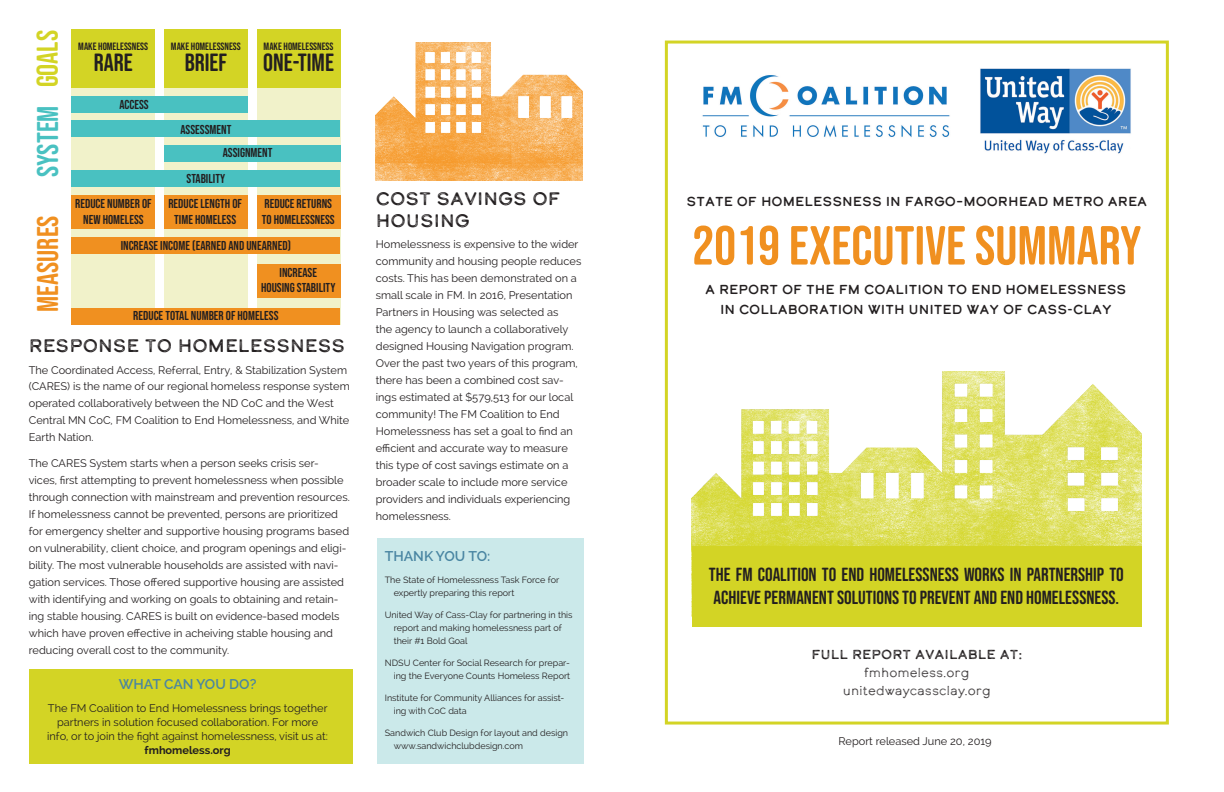
<style>
.page{position:relative;width:1224px;height:792px;background:#fff}
.page>*{position:absolute;margin:0;border:0;box-sizing:border-box;transform-origin:0 0}
.t1{font:55px "Bebas Neue Semi Rounded";color:#f09020}
.t2{font:30px "Bebas Neue Semi Rounded";color:#49c1c1}
.t3{font:30px "Bebas Neue Semi Rounded";color:#f09020}
.t4{font:24.9px "Bebas Neue Semi Rounded";color:#231f20}
.t5{font:19px/22.8px "Bebas Neue Semi Rounded";color:#231f20}
.t6{font:18px/22px "Calder Dark Grit";color:#231f20}
.t7{font:600 14px "Raleway";color:#4985a2}
.t8{font:13px/20px "Calder Dark";color:#231f20;text-align:center}
.t9{font:13px/18px "Calder LC Grit";color:#231f20;text-align:center}
.t10{font:13px "Calder Dark Grit";color:#231f20}
.t11{font:12.9px/15.5px "Bebas Neue Semi Rounded";color:#231f20;text-align:center}
.t12{font:11px/17px "Raleway";color:#231f20}
.t13{font:700 11px "Raleway";color:#231f20}
.t14{font:10.6px "Bebas Neue Semi Rounded";color:#231f20}
.t15{font:9px/13px "Raleway";color:#231f20}
.s1{color:#d3d425}
</style>
<div class="page">
<img style="left:376px;top:43px;width:206px;height:138px">
<div style="left:29px;top:669px;width:323px;height:95px;background:#d3d425"></div>
<div style="left:377px;top:538px;width:206px;height:226px;background:#cbe9ea"></div>
<div style="left:72px;top:87px;width:83px;height:238px;background:#f1f2ca"></div>
<div style="left:164px;top:87px;width:84px;height:238px;background:#f1f2ca"></div>
<div style="left:257px;top:87px;width:83px;height:238px;background:#f1f2ca"></div>
<div style="left:72px;top:29px;width:83px;height:58px;background:#d3d425"></div>
<div style="left:72px;top:96px;width:176px;height:16px;background:#49c1c1"></div>
<div style="left:72px;top:121px;width:268px;height:16px;background:#49c1c1"></div>
<div style="left:164px;top:146px;width:176px;height:16px;background:#49c1c1"></div>
<div style="left:72px;top:171px;width:268px;height:16px;background:#49c1c1"></div>
<div style="left:72px;top:237px;width:268px;height:17px;background:#f09020"></div>
<div style="left:72px;top:308px;width:268px;height:17px;background:#f09020"></div>
<div style="left:72px;top:195px;width:83px;height:34px;background:#f09020"></div>
<div style="left:164px;top:195px;width:84px;height:34px;background:#f09020"></div>
<div style="left:257px;top:195px;width:83px;height:34px;background:#f09020"></div>
<div style="left:164px;top:29px;width:84px;height:58px;background:#d3d425"></div>
<div style="left:257px;top:29px;width:83px;height:58px;background:#d3d425"></div>
<div style="left:257px;top:264px;width:83px;height:33px;background:#f09020"></div>
<img style="left:692px;top:372px;width:450px;height:175px">
<img style="left:980px;top:68px;width:151px;height:86px">
<div style="left:692px;top:547px;width:450px;height:80px;background:#d3d425"></div>
<div style="left:665px;top:41px;width:504px;height:684px;border:3px solid #d3d425"></div>
<img style="left:702px;top:75px;width:248px;height:62px">
<h2 class="t2" style="left:31px;top:177px;width:148px;rotate:-90deg">SYSTEM <span class="s1">GOALS</span></h2>
<p class="t14" style="left:78px;top:40px;width:71px">MAKE HOMELESSNESS</p>
<h3 class="t4" style="left:94px;top:49px;width:41px">RARE</h3>
<p class="t11" style="left:119px;top:96px;width:31px">ACCESS</p>
<p class="t14" style="left:171px;top:40px;width:71px">MAKE HOMELESSNESS</p>
<h3 class="t4" style="left:185px;top:49px;width:44px">BRIEF</h3>
<p class="t14" style="left:264px;top:40px;width:71px">MAKE HOMELESSNESS</p>
<h3 class="t4" style="left:263px;top:49px;width:72px">ONE-TIME</h3>
<p class="t11" style="left:223px;top:118px;width:51px;line-height:23.5px;text-align:left;text-indent:-42px">ASSESSMENT<br>ASSIGNMENT</p>
<p class="t11" style="left:187px;top:170px;width:40px">STABILITY</p>
<h2 class="t3" style="left:31px;top:312px;width:98px;rotate:-90deg">MEASURES</h2>
<p class="t11" style="left:75px;top:196px;width:78px">REDUCE NUMBER OF<br>NEW HOMELESS</p>
<p class="t11" style="left:168px;top:196px;width:75px">REDUCE LENGTH OF<br>TIME HOMELESS</p>
<p class="t11" style="left:262px;top:196px;width:74px;text-align:left">REDUCE RETURNS<br>TO HOMELESSNESS</p>
<p class="t11" style="left:121px;top:238px;width:172px">INCREASE INCOME (EARNED AND UNEARNED)</p>
<p class="t11" style="left:261px;top:264px;width:76px">INCREASE<br>HOUSING STABILITY</p>
<p class="t11" style="left:133px;top:308px;width:147px">REDUCE TOTAL NUMBER OF HOMELESS</p>
<h3 class="t6" style="left:29px;top:334px;width:318px">RESPONSE TO HOMELESSNESS</h3>
<p class="t12" style="left:29px;top:361px;width:322px">The Coordinated Access, Referral, Entry, &amp; Stabilization System (CARES) is the name of our regional homeless response system operated collaboratively between the ND CoC and the West Central MN CoC, FM Coalition to End Homelessness, and White Earth Nation.</p>
<p class="t12" style="left:29px;top:455px;width:322px">The CARES System starts when a person seeks crisis ser&shy;vices, first attempting to prevent homelessness when possible through connection with mainstream and prevention resources.<br>If homelessness cannot be prevented, persons are prioritized for emergency shelter and supportive housing programs based on vulnerability, client choice, and program openings and eligi&shy;bility. The most vulnerable households are assisted with navi&shy;gation services. Those offered supportive housing are assisted with identifying and working on goals to obtaining and retain&shy;ing stable housing. CARES is built on evidence-based models which have proven effective in acheiving stable housing and reducing overall cost to the community.</p>
<p class="t7" style="left:119px;top:676px;width:139px">WHAT CAN YOU DO?</p>
<p class="t12" style="left:47px;top:701px;width:282px;line-height:14px;text-align:center">The FM Coalition to End Homelessness brings together partners in solution focused collaboration. For more info, or to join the fight against homelessness, visit us at:</p>
<p class="t13" style="left:145px;top:744px;width:88px">fmhomeless.org</p>
<h3 class="t6" style="left:376px;top:187px;width:186px">COST SAVINGS OF<br>HOUSING</h3>
<p class="t12" style="left:376px;top:236px;width:207px">Homelessness is expensive to the wider community and housing people reduces costs. This has been demonstrated on a small scale in FM. In 2016, Presentation Partners in Housing was selected as<br>the agency to launch a collaboratively designed Housing Navigation program.<br>Over the past two years of this program, there has been a combined cost sav&shy;ings estimated at $579,513 for our local community! The FM Coalition to End Homelessness has set a goal to find an efficient and accurate way to measure this type of cost savings estimate on a broader scale to include more service providers and individuals experiencing homelessness.</p>
<p class="t7" style="left:385px;top:548px;width:107px">THANK YOU TO:</p>
<p class="t15" style="left:394px;top:573px;width:167px;text-indent:-9px">The State of Homelessness Task Force for expertly preparing this report</p>
<p class="t15" style="left:394px;top:608px;width:180px;text-indent:-9px">United Way of Cass-Clay for partnering in this report and making homelessness part of their #1 Bold Goal</p>
<p class="t15" style="left:385px;top:656px;width:187px;text-align:right">NDSU Center for Social Research for prepar&shy;ing the Everyone Counts Homeless Report</p>
<p class="t15" style="left:394px;top:691px;width:172px;text-indent:-9px">Institute for Community Alliances for assist&shy;ing with CoC data</p>
<p class="t15" style="left:394px;top:726px;width:176px;text-indent:-9px">Sandwich Club Design for layout and design www.sandwichclubdesign.com</p>
<p class="t8" style="left:686px;top:191px;width:462px">STATE OF HOMELESSNESS IN FARGO–MOORHEAD METRO AREA</p>
<h1 class="t1" style="left:692px;top:214px;width:451px">2019 EXECUTIVE SUMMARY</h1>
<p class="t8" style="left:705px;top:279px;width:423px">A REPORT OF THE FM COALITION TO END HOMELESSNESS<br>IN COLLABORATION WITH UNITED WAY OF CASS-CLAY</p>
<h3 class="t5" style="left:709px;top:563px;width:416px">THE FM COALITION TO END HOMELESSNESS WORKS IN PARTNERSHIP TO<br>ACHIEVE PERMANENT SOLUTIONS TO PREVENT AND END HOMELESSNESS.</h3>
<p class="t10" style="left:811px;top:645px;width:212px">FULL REPORT AVAILABLE AT:</p>
<p class="t9" style="left:843px;top:663px;width:149px">fmhomeless.org unitedwaycassclay.org</p>
<p class="t12" style="left:838px;top:733px;width:155px">Report released June 20, 2019</p>
</div>
